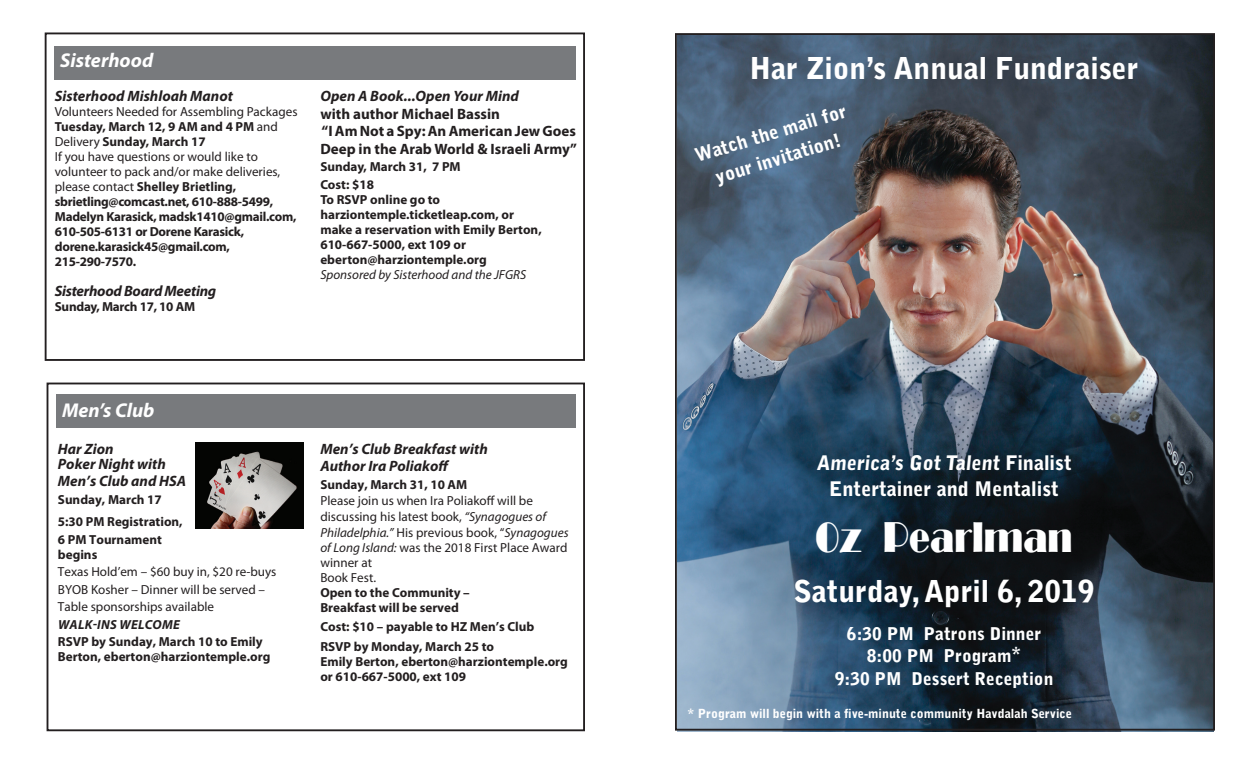
<style>
.page{position:relative;width:1260px;height:765px;background:#fff}
.page>*{position:absolute;margin:0;border:0;box-sizing:border-box;transform-origin:0 0}
.t1{font:42.5px "Fitzgerald";color:#fff}
.t2{font:900 30px "Bell Gothic Std";color:#fff}
.t3{font:900 20px/26.2px "Bell Gothic Std";color:#fff;text-align:center}
.t4{font:italic 700 20px "Myriad Pro";color:#fff}
.t5{font:900 18.75px/26.2px "Bell Gothic Std";color:#fff;text-align:center}
.t6{font:900 17.5px/22.5px "Bell Gothic Std";color:#fff;text-align:center}
.t7{font:italic 700 15px/15px "Myriad Pro";color:#231f20}
.t8{font:700 15px/17.5px "Myriad Pro";color:#231f20}
.t9{font:italic 700 15px "Myriad Pro";letter-spacing:-.02em;color:#231f20}
.t10{font:700 13.12px/15px "Myriad Pro";color:#231f20}
.t11{font:700 13.12px/15px "Myriad Pro";letter-spacing:-.02em;color:#231f20}
.t12{font:13.12px/17.5px "Myriad Pro";color:#231f20}
.t13{font:italic 13.12px "Myriad Pro";color:#231f20}
.t14{font:italic 700 13.12px "Myriad Pro";letter-spacing:.02em;color:#231f20}
.t15{font:900 12.5px "Bell Gothic Std";color:#fff}
.s1{font-weight:400}
.s2{font-style:italic}
</style>
<div class="page">
<img style="left:678px;top:36px;width:534px;height:692px">
<div style="left:45px;top:32px;width:540px;height:329px;border:2px solid #231f20"></div>
<div style="left:47px;top:383px;width:538px;height:348px;border:2px solid #231f20"></div>
<div style="left:57px;top:394px;width:519px;height:34px;background:#787a7d"></div>
<div style="left:55px;top:46px;width:521px;height:34px;background:#787a7d"></div>
<img style="left:196px;top:442px;width:108px;height:87px">
<h3 class="t4" style="left:60px;top:47px;width:95px">Sisterhood</h3>
<p class="t7" style="left:55px;top:88px;width:180px">Sisterhood Mishloah Manot</p>
<p class="t11" style="left:55px;top:104px;width:244px"><span class="s1">Volunteers Needed for Assembling Packages </span>Tuesday, March 12, 9 AM and 4 PM <span class="s1">and Delivery</span> Sunday, March 17<br><span class="s1">If you have questions or would like to volunteer to pack and/or make deliveries, please contact</span> Shelley Brietling, sbrietling@comcast.net, 610-888-5499, Madelyn Karasick, madsk1410@gmail.com, 610-505-6131 or Dorene Karasick, dorene.karasick45@gmail.com, 215-290-7570.</p>
<p class="t9" style="left:55px;top:281px;width:163px">Sisterhood Board Meeting</p>
<p class="t11" style="left:55px;top:299px;width:142px">Sunday, March 17, 10 AM</p>
<p class="t7" style="left:320px;top:88px;width:200px">Open A Book...Open Your Mind</p>
<p class="t8" style="left:320px;top:104px;width:258px">with author Michael Bassin<br>“I Am Not a Spy: An American Jew Goes<br>Deep in the Arab World &amp; Israeli Army”</p>
<p class="t10" style="left:320px;top:158px;width:142px;line-height:17.5px">Sunday, March 31, 7 PM<br>Cost: $18</p>
<p class="t10" style="left:320px;top:191px;width:223px">To RSVP online go to harziontemple.ticketleap.com, or make a reservation with Emily Berton,<br>610-667-5000, ext 109 or eberton@harziontemple.org</p>
<p class="t13" style="left:320px;top:266px;width:207px">Sponsored by Sisterhood and the JFGRS</p>
<h3 class="t4" style="left:62px;top:397px;width:94px">Men’s Club</h3>
<p class="t7" style="left:58px;top:441px;width:109px">Har Zion<br>Poker Night with</p>
<p class="t7" style="left:58px;top:473px;width:130px">Men’s Club and HSA</p>
<p class="t10" style="left:58px;top:488px;width:126px;line-height:22.5px">Sunday, March 17<br>5:30 PM Registration,</p>
<p class="t10" style="left:58px;top:531px;width:106px">6 PM Tournament begins</p>
<p class="t12" style="left:58px;top:563px;width:220px">Texas Hold’em – $60 buy in, $20 re-buys<br>BYOB Kosher – Dinner will be served –<br>Table sponsorships available</p>
<p class="t14" style="left:58px;top:616px;width:123px">WALK-INS WELCOME</p>
<p class="t10" style="left:58px;top:634px;width:214px">RSVP by Sunday, March 10 to Emily<br>Berton, eberton@harziontemple.org</p>
<p class="t7" style="left:320px;top:439px;width:169px;line-height:17.5px">Men’s Club Breakfast with<br>Author Ira Poliakoff</p>
<p class="t10" style="left:320px;top:476px;width:148px">Sunday, March 31, 10 AM</p>
<p class="t12" style="left:320px;top:492px;width:250px;line-height:16.2px">Please join us when Ira Poliakoff will be discussing his latest book, <span class="s2">“Synagogues of<br>Philadelphia.”</span> His previous book, “<span class="s2">Synagogues</span></p>
<p class="t12" style="left:320px;top:540px;width:249px;line-height:15px"><span class="s2">of Long Island:</span> was the 2018 First Place Award winner at<br>Book Fest.</p>
<p class="t10" style="left:320px;top:585px;width:151px">Open to the Community –<br>Breakfast will be served</p>
<p class="t10" style="left:320px;top:616px;width:216px;line-height:20px">Cost: $10 – payable to HZ Men’s Club<br>RSVP by Monday, March 25 to</p>
<p class="t10" style="left:320px;top:654px;width:249px">Emily Berton, eberton@harziontemple.org or 610-667-5000, ext 109</p>
<h2 class="t2" style="left:750px;top:50px;width:391px">Har Zion’s Annual Fundraiser</h2>
<h3 class="t5" style="left:692px;top:144px;width:159px;rotate:-17deg">Watch the mail for your invitation!</h3>
<h3 class="t3" style="left:816px;top:450px;width:257px">America’s Got Talent Finalist<br>Entertainer and Mentalist</h3>
<h1 class="t1" style="left:816px;top:514px;width:259px">Oz Pearlman</h1>
<h2 class="t2" style="left:794px;top:574px;width:302px">Saturday, April 6, 2019</h2>
<h3 class="t6" style="left:835px;top:623px;width:220px">6:30 PM Patrons Dinner<br>8:00 PM Program*<br>9:30 PM Dessert Reception</h3>
<p class="t15" style="left:688px;top:706px;width:386px">* Program will begin with a five-minute community Havdalah Service</p>
</div>
